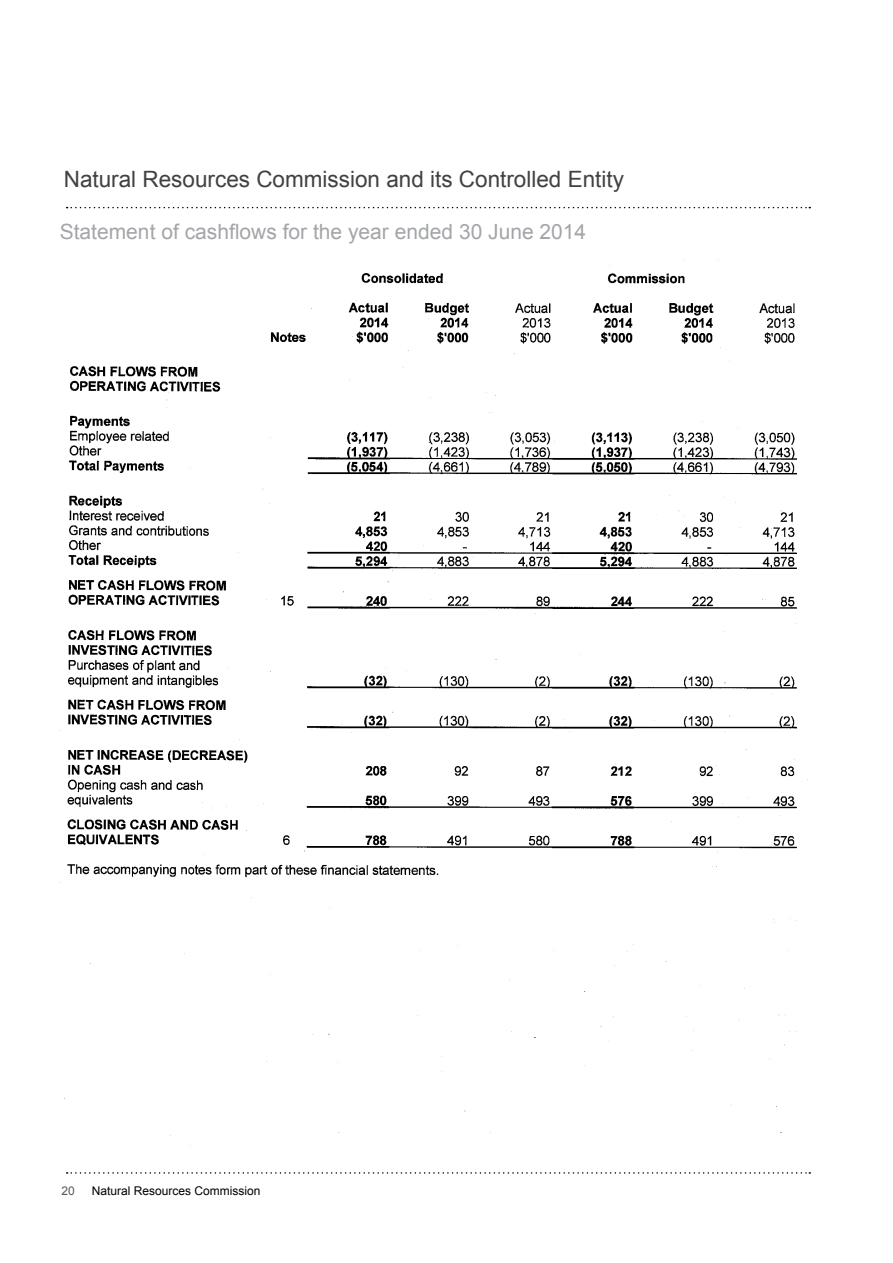
<style>
.page{position:relative;width:893px;height:1263px;background:#fff}
.page>*{position:absolute;margin:0;border:0;box-sizing:border-box;transform-origin:0 0}
.t1{font:22.5px "Arial";color:#414042}
.t2{font:21px "Arial";color:#a3a5a8}
.t3{font:12px "Arial";color:#000}
.t4{font:12px "Arial";color:#58595b}
</style>
<div class="page">
<svg style="left:67px;top:207px;width:743px;height:1px"></svg>
<svg style="left:67px;top:1172px;width:743px;height:2px"></svg>
<img style="left:64px;top:259px;width:744px;height:887px">
<p class="t1" style="left:64px;top:164px;width:562px">Natural Resources Commission and its Controlled Entity</p>
<p class="t2" style="left:60px;top:218px;width:528px">Statement of cashflows for the year ended 30 June 2014</p>
<p class="t4" style="left:62px;top:1183px;width:15px">20</p>
<p class="t3" style="left:92px;top:1183px;width:170px">Natural Resources Commission</p>
</div>
